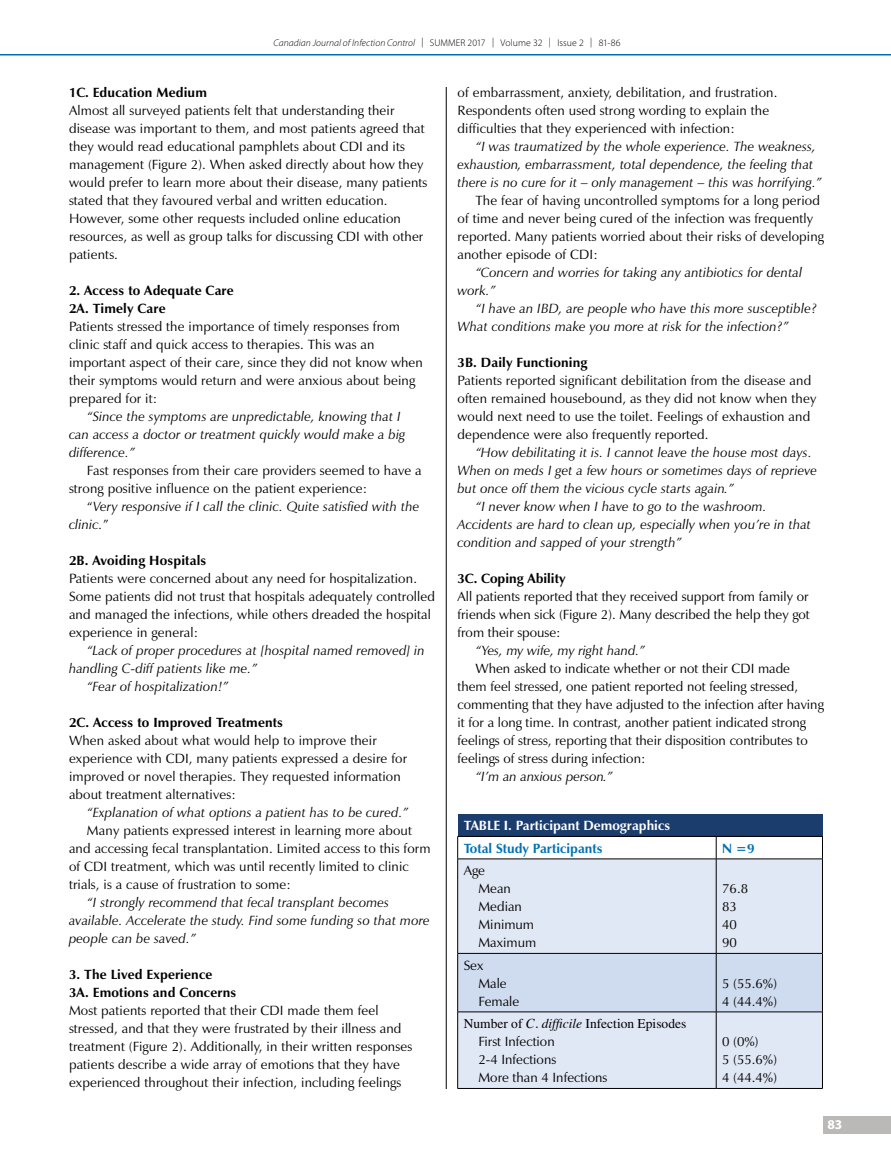
<style>
.page{position:relative;width:891px;height:1161px;background:#fff}
.page>*{position:absolute;margin:0;border:0;box-sizing:border-box;transform-origin:0 0}
.t1{font:13.5px/18px "Zapf Humanist 601 BT";letter-spacing:.01em;color:#000}
.t2{font:italic 13.5px/18px "Zapf Humanist 601 BT";letter-spacing:.01em;color:#000}
.t3{font:700 13.5px/18px "Zapf Humanist 601 BT";letter-spacing:.01em;color:#000}
.t4{font:13.5px "Times";color:#000}
.t5{font:700 13.5px "Zapf Humanist 601 BT";color:#fff}
.t6{font:700 13.5px "Zapf Humanist 601 BT";color:#0071b6}
.t7{font:700 13.5px "Myriad Pro";color:#fff}
.t8{font:italic 300 9.75px "Myriad Pro";letter-spacing:.01em;color:#000}
.s1{font-style:normal}
.s2{font-style:italic}
</style>
<div class="page">
<hr style="left:0;top:54px;width:891px;height:2px;background:#0071b6">
<hr style="left:446px;top:87px;width:1px;height:1002px;background:#000">
<div style="left:458px;top:814px;width:364px;height:22px;background:#1b3d6d"></div>
<div style="left:458px;top:860px;width:364px;height:228px;background:#e1e8f5"></div>
<div style="left:458px;top:954px;width:364px;height:58px;background:#cfdbef"></div>
<hr style="left:458px;top:836px;width:258px;height:1px;background:#000">
<hr style="left:716px;top:836px;width:107px;height:1px;background:#000">
<svg style="left:457px;top:837px;width:1px;height:22px"></svg>
<svg style="left:716px;top:837px;width:1px;height:22px"></svg>
<svg style="left:822px;top:837px;width:1px;height:22px"></svg>
<hr style="left:458px;top:859px;width:258px;height:1px;background:#000">
<hr style="left:457px;top:859px;width:1px;height:94px;background:#000">
<hr style="left:716px;top:859px;width:107px;height:1px;background:#000">
<hr style="left:716px;top:859px;width:1px;height:94px;background:#000">
<hr style="left:822px;top:859px;width:1px;height:94px;background:#000">
<hr style="left:457px;top:1012px;width:1px;height:76px;background:#000">
<hr style="left:458px;top:1088px;width:258px;height:1px;background:#000">
<hr style="left:716px;top:1012px;width:1px;height:76px;background:#000">
<hr style="left:822px;top:1012px;width:1px;height:76px;background:#000">
<hr style="left:716px;top:1088px;width:107px;height:1px;background:#000">
<hr style="left:457px;top:954px;width:1px;height:58px;background:#000">
<hr style="left:458px;top:953px;width:258px;height:1px;background:#000">
<hr style="left:716px;top:953px;width:107px;height:1px;background:#000">
<hr style="left:716px;top:954px;width:1px;height:58px;background:#000">
<hr style="left:822px;top:954px;width:1px;height:58px;background:#000">
<hr style="left:458px;top:1012px;width:258px;height:1px;background:#000">
<hr style="left:716px;top:1012px;width:107px;height:1px;background:#000">
<div style="left:824px;top:1116px;width:67px;height:18px;background:#bbb8b8"></div>
<p class="t8" style="left:273px;top:37px;width:349px">Canadian Journal of Infection Control <span class="s1">| SUMMER 2017 | Volume 32 | Issue 2 | 81-86</span></p>
<p class="t3" style="left:69px;top:84px;width:140px">1C. Education Medium</p>
<p class="t1" style="left:69px;top:102px;width:360px">Almost all surveyed patients felt that understanding their disease was important to them, and most patients agreed that they would read educational pamphlets about CDI and its management (Figure 2). When asked directly about how they would prefer to learn more about their disease, many patients stated that they favoured verbal and written education.<br>However, some other requests included online education resources, as well as group talks for discussing CDI with other patients.</p>
<p class="t3" style="left:69px;top:282px;width:166px">2. Access to Adequate Care<br>2A. Timely Care</p>
<p class="t1" style="left:69px;top:318px;width:355px">Patients stressed the importance of timely responses from clinic staff and quick access to therapies. This was an important aspect of their care, since they did not know when their symptoms would return and were anxious about being prepared for it:</p>
<p class="t2" style="left:69px;top:408px;width:338px;text-indent:18px">“Since the symptoms are unpredictable, knowing that I can access a doctor or treatment quickly would make a big difference.”</p>
<p class="t1" style="left:69px;top:462px;width:354px;text-indent:18px">Fast responses from their care providers seemed to have a strong positive influence on the patient experience:</p>
<p class="t2" style="left:69px;top:498px;width:352px;text-indent:18px"><span class="s1">“</span>Very responsive if I call the clinic. Quite satisfied with the clinic.<span class="s1">”</span></p>
<p class="t3" style="left:69px;top:552px;width:139px">2B. Avoiding Hospitals</p>
<p class="t1" style="left:69px;top:570px;width:367px">Patients were concerned about any need for hospitalization.<br>Some patients did not trust that hospitals adequately controlled and managed the infections, while others dreaded the hospital experience in general:</p>
<p class="t2" style="left:87px;top:642px;width:339px">“Lack of proper procedures at [hospital named removed] in</p>
<p class="t2" style="left:69px;top:660px;width:190px">handling C-diff patients like me.”</p>
<p class="t2" style="left:87px;top:678px;width:143px">“Fear of hospitalization!”</p>
<p class="t3" style="left:69px;top:714px;width:216px">2C. Access to Improved Treatments</p>
<p class="t1" style="left:69px;top:732px;width:340px">When asked about what would help to improve their experience with CDI, many patients expressed a desire for improved or novel therapies. They requested information about treatment alternatives:</p>
<p class="t2" style="left:87px;top:804px;width:323px">“Explanation of what options a patient has to be cured.”</p>
<p class="t1" style="left:69px;top:822px;width:363px;text-indent:18px">Many patients expressed interest in learning more about and accessing fecal transplantation. Limited access to this form of CDI treatment, which was until recently limited to clinic trials, is a cause of frustration to some:</p>
<p class="t2" style="left:69px;top:894px;width:362px;text-indent:18px">“I strongly recommend that fecal transplant becomes available. Accelerate the study. Find some funding so that more people can be saved.”</p>
<p class="t3" style="left:69px;top:966px;width:169px">3. The Lived Experience<br>3A. Emotions and Concerns</p>
<p class="t1" style="left:69px;top:1002px;width:345px">Most patients reported that their CDI made them feel stressed, and that they were frustrated by their illness and treatment (Figure 2). Additionally, in their written responses patients describe a wide array of emotions that they have experienced throughout their infection, including feelings</p>
<p class="t1" style="left:458px;top:84px;width:321px">of embarrassment, anxiety, debilitation, and frustration.<br>Respondents often used strong wording to explain the difficulties that they experienced with infection:</p>
<p class="t2" style="left:458px;top:138px;width:366px;text-indent:18px">“I was traumatized by the whole experience. The weakness, exhaustion, embarrassment, total dependence, the feeling that there is no cure for it – only management – this was horrifying.”</p>
<p class="t1" style="left:458px;top:192px;width:368px;text-indent:18px">The fear of having uncontrolled symptoms for a long period of time and never being cured of the infection was frequently reported. Many patients worried about their risks of developing another episode of CDI:</p>
<p class="t2" style="left:458px;top:264px;width:346px;text-indent:18px">“Concern and worries for taking any antibiotics for dental work.”</p>
<p class="t2" style="left:458px;top:300px;width:361px;text-indent:18px">“I have an IBD, are people who have this more susceptible?<br>What conditions make you more at risk for the infection?”</p>
<p class="t3" style="left:458px;top:354px;width:132px">3B. Daily Functioning</p>
<p class="t1" style="left:458px;top:372px;width:360px">Patients reported significant debilitation from the disease and often remained housebound, as they did not know when they would next need to use the toilet. Feelings of exhaustion and dependence were also frequently reported.</p>
<p class="t2" style="left:475px;top:444px;width:338px">“How debilitating it is. I cannot leave the house most days.</p>
<p class="t2" style="left:458px;top:462px;width:361px">When on meds I get a few hours or sometimes days of reprieve</p>
<p class="t2" style="left:458px;top:480px;width:278px">but once off them the vicious cycle starts again.”</p>
<p class="t2" style="left:475px;top:498px;width:293px">“I never know when I have to go to the washroom.</p>
<p class="t2" style="left:458px;top:516px;width:355px">Accidents are hard to clean up, especially when you’re in that</p>
<p class="t2" style="left:458px;top:534px;width:226px">condition and sapped of your strength”</p>
<p class="t3" style="left:458px;top:570px;width:110px">3C. Coping Ability</p>
<p class="t1" style="left:458px;top:588px;width:354px;text-align:justify">All patients reported that they received support from family or friends when sick (Figure 2). Many described the help they got from their spouse:</p>
<p class="t2" style="left:475px;top:642px;width:171px">“Yes, my wife, my right hand.”</p>
<p class="t1" style="left:458px;top:660px;width:368px;text-indent:18px">When asked to indicate whether or not their CDI made<br>them feel stressed, one patient reported not feeling stressed, commenting that they have adjusted to the infection after having it for a long time. In contrast, another patient indicated strong feelings of stress, reporting that their disposition contributes to feelings of stress during infection:</p>
<p class="t2" style="left:475px;top:768px;width:139px">“I’m an anxious person.”</p>
<p class="t5" style="left:464px;top:817px;width:208px">TABLE I. Participant Demographics</p>
<p class="t6" style="left:464px;top:840px;width:141px">Total Study Participants</p>
<p class="t6" style="left:722px;top:840px;width:34px">N =9</p>
<p class="t1" style="left:478px;top:862px;width:59px;text-indent:-15px">Age<br>Mean<br>Median<br>Minimum<br>Maximum</p>
<p class="t1" style="left:722px;top:880px;width:27px">76.8<br>83<br>40<br>90</p>
<p class="t1" style="left:478px;top:956px;width:42px;text-indent:-15px">Sex<br>Male<br>Female</p>
<p class="t1" style="left:722px;top:974px;width:56px">5 (55.6%)<br>4 (44.4%)</p>
<p class="t4" style="left:464px;top:1016px;width:224px">Number of <span class="s2">C. difficile</span> Infection Episodes</p>
<p class="t1" style="left:478px;top:1033px;width:130px">First Infection<br>2-4 Infections<br>More than 4 Infections</p>
<p class="t1" style="left:722px;top:1033px;width:56px">0 (0%)<br>5 (55.6%)<br>4 (44.4%)</p>
<p class="t7" style="left:827px;top:1116px;width:16px">83</p>
</div>
